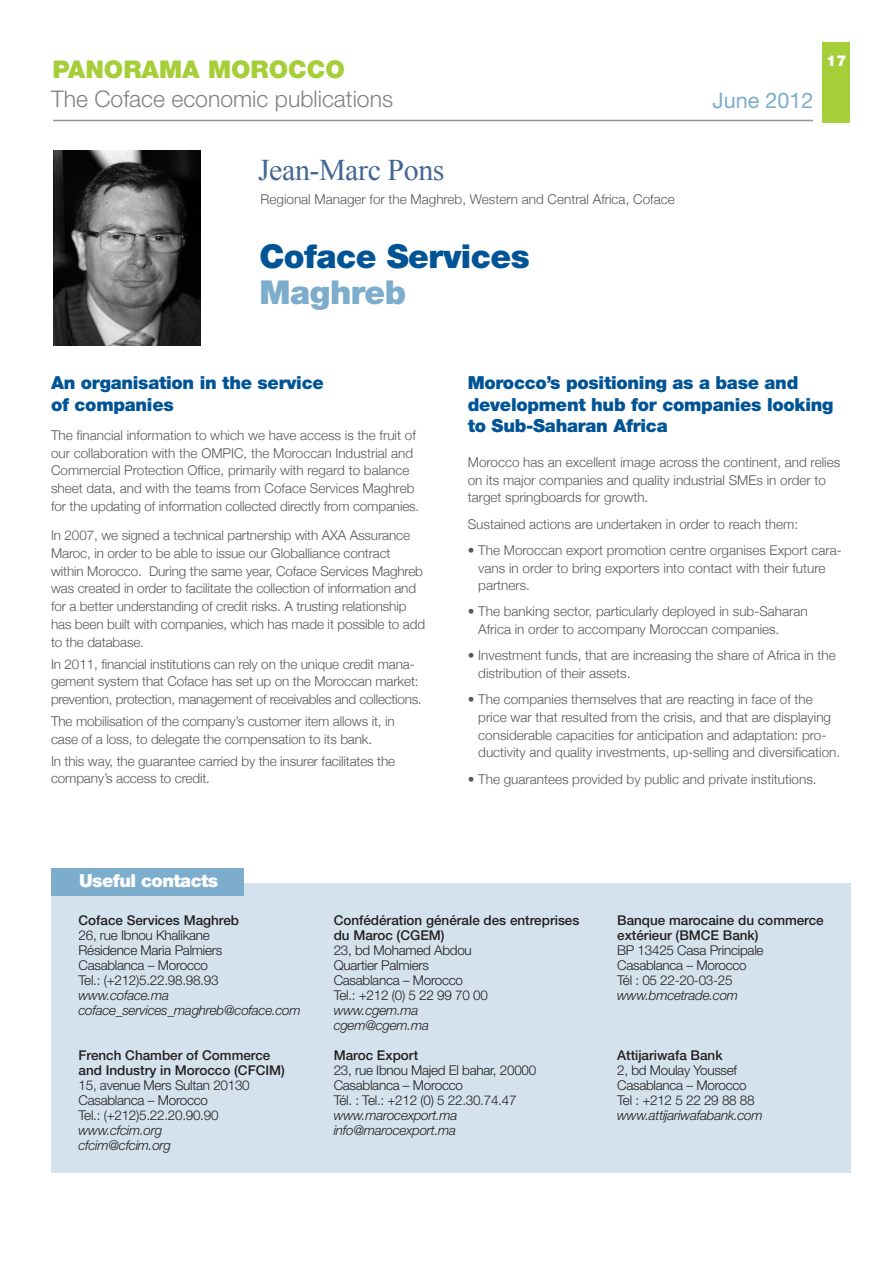
<style>
.page{position:relative;width:893px;height:1263px;background:#fff}
.page>*{position:absolute;margin:0;border:0;box-sizing:border-box;transform-origin:0 0}
.t1{font:900 33px "Helvetica Neue LT Std";letter-spacing:-.015em;color:#005495}
.t2{font:900 33px "Helvetica Neue LT Std";letter-spacing:-.015em;color:#7dadcc}
.t3{font:30px "Times New Roman";letter-spacing:-.015em;color:#436695}
.t4{font:900 24.45px "Helvetica Neue LT Std";color:#a6ce39}
.t5{font:300 22.95px "Helvetica Neue LT Std";color:#808285}
.t6{font:21.6px "Helvetica Neue LT Std";color:#7dadcc}
.t7{font:900 18px/21.6px "Helvetica Neue LT Std";letter-spacing:-.015em;color:#005495}
.t8{font:900 18px "Helvetica Neue LT Std";letter-spacing:-.03em;color:#fff}
.t9{font:900 15px "Helvetica Neue LT Std";color:#fff}
.t10{font:300 13.5px/17.7px "Helvetica Neue";color:#57585a}
.t11{font:300 13.5px/15px "Helvetica Neue LT Std";letter-spacing:-.02em;color:#231f20}
.t12{font:500 13.5px/15px "Helvetica Neue";color:#231f20}
.t13{font:italic 300 13.5px/15px "Helvetica Neue LT Std";letter-spacing:-.02em;color:#231f20}
</style>
<div class="page">
<img style="left:53px;top:151px;width:147px;height:195px">
<div style="left:51px;top:883px;width:800px;height:289px;background:#d4e2ed"></div>
<div style="left:52px;top:868px;width:192px;height:27px;background:#7dadcc"></div>
<hr style="left:53px;top:120px;width:760px;height:1px;background:#939598">
<div style="left:822px;top:43px;width:28px;height:80px;background:#a6ce39"></div>
<h3 class="t4" style="left:52px;top:61px;width:294px">Panorama moroCCo</h3>
<h3 class="t5" style="left:51px;top:91px;width:344px">The Coface economic publications</h3>
<h3 class="t6" style="left:713px;top:92px;width:102px">June 2012</h3>
<p class="t9" style="left:826px;top:55px;width:22px">17</p>
<h2 class="t3" style="left:258px;top:154px;width:188px">Jean-Marc Pons</h2>
<p class="t10" style="left:260px;top:190px;width:416px">Regional Manager for the Maghreb, Western and Central Africa, Coface</p>
<h1 class="t1" style="left:259px;top:245px;width:272px">Coface Services</h1>
<h1 class="t2" style="left:259px;top:281px;width:148px">maghreb</h1>
<h3 class="t7" style="left:51px;top:373px;width:274px">an organisation in the service of companies</h3>
<p class="t10" style="left:51px;top:426px;width:370px">The financial information to which we have access is the fruit of our collaboration with the OMPIC, the Moroccan Industrial and Commercial Protection Office, primarily with regard to balance sheet data, and with the teams from Coface Services Maghreb for the updating of information collected directly from companies.</p>
<p class="t10" style="left:51px;top:526px;width:376px">In 2007, we signed a technical partnership with AXA Assurance Maroc, in order to be able to issue our Globalliance contract within Morocco. During the same year, Coface Services Maghreb was created in order to facilitate the collection of information and for a better understanding of credit risks. A trusting relationship has been built with companies, which has made it possible to add to the database.</p>
<p class="t10" style="left:51px;top:655px;width:372px">In 2011, financial institutions can rely on the unique credit mana&shy;gement system that Coface has set up on the Moroccan market: prevention, protection, management of receivables and collections.</p>
<p class="t10" style="left:51px;top:712px;width:345px">The mobilisation of the company’s customer item allows it, in case of a loss, to delegate the compensation to its bank.</p>
<p class="t10" style="left:51px;top:752px;width:346px">In this way, the guarantee carried by the insurer facilitates the company’s access to credit.</p>
<h3 class="t7" style="left:468px;top:373px;width:367px">morocco’s positioning as a base and development hub for companies looking to Sub-Saharan africa</h3>
<p class="t10" style="left:468px;top:453px;width:374px">Morocco has an excellent image across the continent, and relies on its major companies and quality industrial SMEs in order to target springboards for growth.</p>
<p class="t10" style="left:468px;top:515px;width:332px">Sustained actions are undertaken in order to reach them:</p>
<p class="t10" style="left:478px;top:541px;width:365px;text-indent:-10px">• The Moroccan export promotion centre organises Export cara&shy;vans in order to bring exporters into contact with their future partners.</p>
<p class="t10" style="left:478px;top:602px;width:331px;text-indent:-10px">• The banking sector, particularly deployed in sub-Saharan<br>Africa in order to accompany Moroccan companies.</p>
<p class="t10" style="left:478px;top:646px;width:359px;text-indent:-10px">• Investment funds, that are increasing the share of Africa in the distribution of their assets.</p>
<p class="t10" style="left:478px;top:690px;width:364px;text-indent:-10px">• The companies themselves that are reacting in face of the price war that resulted from the crisis, and that are displaying considerable capacities for anticipation and adaptation: pro&shy;ductivity and quality investments, up-selling and diversification.</p>
<p class="t10" style="left:468px;top:770px;width:350px">• The guarantees provided by public and private institutions.</p>
<h3 class="t8" style="left:79px;top:874px;width:141px">Useful contacts</h3>
<p class="t12" style="left:79px;top:914px;width:162px">Coface Services Maghreb</p>
<p class="t11" style="left:79px;top:929px;width:145px">26, rue Ibnou Khalikane<br>Résidence Maria Palmiers<br>Casablanca – Morocco<br>Tel.: (+212)5.22.98.98.93</p>
<p class="t13" style="left:79px;top:989px;width:224px">www.coface.ma coface_services_maghreb@coface.com</p>
<p class="t12" style="left:79px;top:1049px;width:208px">French Chamber of Commerce and Industry in Morocco (CFCIM)</p>
<p class="t11" style="left:79px;top:1079px;width:173px">15, avenue Mers Sultan 20130<br>Casablanca – Morocco<br>Tel.: (+212)5.22.20.90.90</p>
<p class="t13" style="left:79px;top:1124px;width:94px">www.cfcim.org cfcim@cfcim.org</p>
<p class="t12" style="left:334px;top:914px;width:247px">Confédération générale des entreprises du Maroc (CGEM)</p>
<p class="t11" style="left:334px;top:944px;width:156px">23, bd Mohamed Abdou<br>Quartier Palmiers<br>Casablanca – Morocco<br>Tel.: +212 (0) 5 22 99 70 00</p>
<p class="t13" style="left:334px;top:1004px;width:97px">www.cgem.ma cgem@cgem.ma</p>
<p class="t12" style="left:334px;top:1049px;width:86px">Maroc Export</p>
<p class="t11" style="left:334px;top:1064px;width:204px">23, rue Ibnou Majed El bahar, 20000<br>Casablanca – Morocco<br>Tél. : Tel.: +212 (0) 5 22.30.74.47</p>
<p class="t13" style="left:334px;top:1109px;width:125px">www.marocexport.ma info@marocexport.ma</p>
<p class="t12" style="left:617px;top:914px;width:208px">Banque marocaine du commerce extérieur (BMCE Bank)</p>
<p class="t11" style="left:617px;top:944px;width:148px">BP 13425 Casa Principale<br>Casablanca – Morocco<br>Tél : 05 22-20-03-25</p>
<p class="t13" style="left:617px;top:989px;width:122px">www.bmcetrade.com</p>
<p class="t12" style="left:617px;top:1049px;width:107px">Attijariwafa Bank</p>
<p class="t11" style="left:617px;top:1064px;width:139px">2, bd Moulay Youssef<br>Casablanca – Morocco<br>Tel : +212 5 22 29 88 88</p>
<p class="t13" style="left:617px;top:1109px;width:147px">www.attijariwafabank.com</p>
</div>
